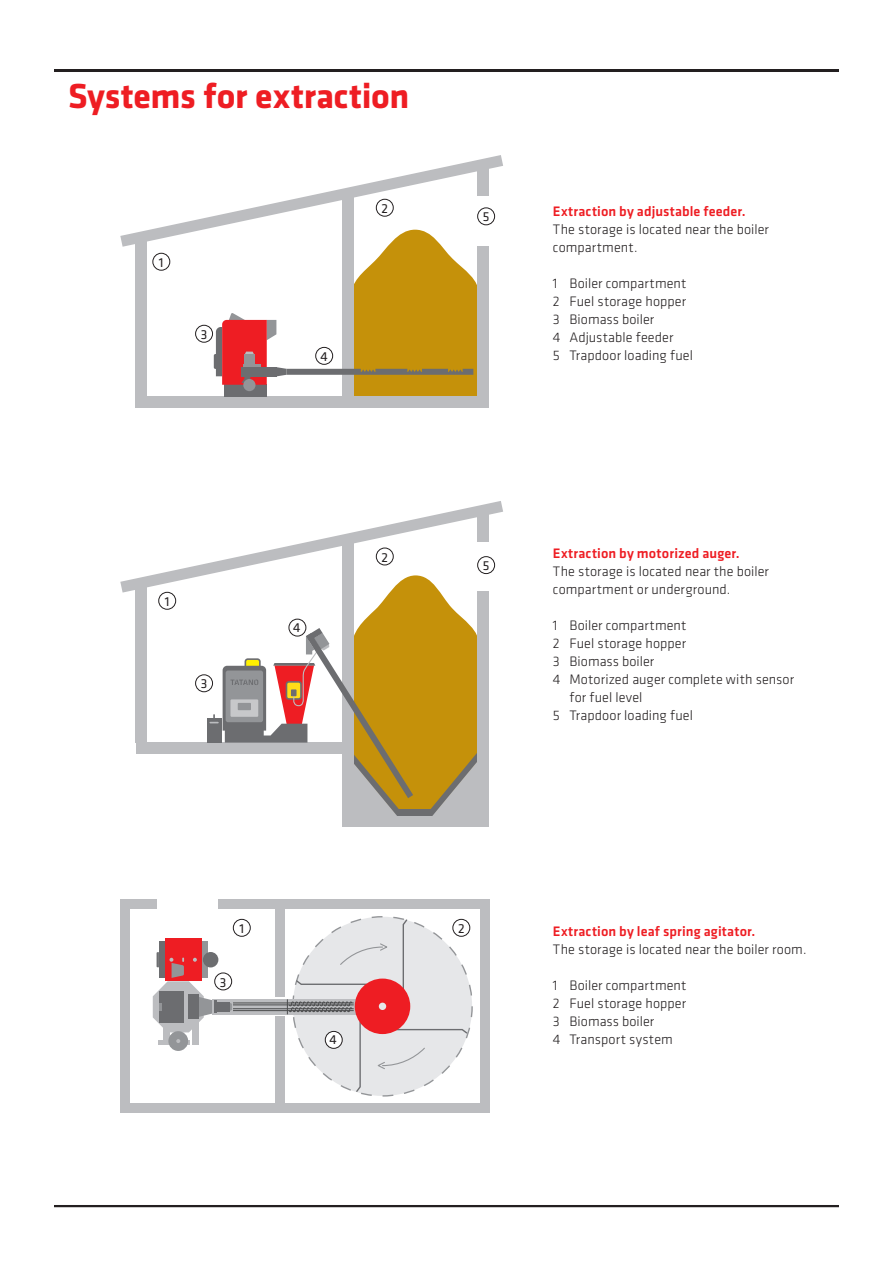
<style>
.page{position:relative;width:893px;height:1263px;background:#fff}
.page>*{position:absolute;margin:0;border:0;box-sizing:border-box;transform-origin:0 0}
.t1{font:700 36px "Klavika";letter-spacing:-.005em;color:#ee1d23}
.t2{font:300 14.25px/18px "Klavika";letter-spacing:.005em;color:#231f20}
.t3{font:500 14.25px "Klavika";letter-spacing:.015em;color:#ee1d23}
.t4{font:13.5px "Klavika";color:#231f20}
</style>
<div class="page">
<div style="left:218px;top:899px;width:267px;height:10px;background:#bcbdc0"></div>
<div style="left:120px;top:899px;width:37px;height:10px;background:#bcbdc0"></div>
<div style="left:480px;top:899px;width:9px;height:214px;background:#bcbdc0"></div>
<div style="left:120px;top:899px;width:10px;height:214px;background:#bcbdc0"></div>
<div style="left:276px;top:1016px;width:9px;height:97px;background:#bcbdc0"></div>
<div style="left:276px;top:899px;width:9px;height:98px;background:#bcbdc0"></div>
<div style="left:121px;top:1104px;width:364px;height:9px;background:#bcbdc0"></div>
<hr style="left:158px;top:1040px;width:32px;height:4px;background:#bcbdc0">
<div style="left:293px;top:917px;width:179px;height:179px;background:#e6e7e9;border-radius:50%"></div>
<div style="left:201px;top:941px;width:7px;height:37px;background:#939598"></div>
<div style="left:159px;top:941px;width:7px;height:37px;background:#6c6d70"></div>
<div style="left:165px;top:939px;width:36px;height:42px;background:#ee1d23"></div>
<div style="left:203px;top:952px;width:15px;height:15px;background:#6c6d70;border-radius:50%"></div>
<svg style="left:217px;top:999px;width:139px;height:15px"></svg>
<svg style="left:229px;top:1002px;width:3px;height:10px"></svg>
<div style="left:217px;top:1002px;width:12px;height:10px;background:#6c6d70"></div>
<div style="left:193px;top:1020px;width:6px;height:24px;background:#bcbdc0"></div>
<hr style="left:233px;top:1002px;width:121px;height:1px;background:#4b4c4d">
<hr style="left:233px;top:1004px;width:121px;height:1px;background:#4b4c4d">
<hr style="left:233px;top:1008px;width:121px;height:1px;background:#4b4c4d">
<hr style="left:233px;top:1010px;width:121px;height:1px;background:#4b4c4d">
<svg style="left:287px;top:999px;width:65px;height:15px"></svg>
<svg style="left:402px;top:918px;width:6px;height:70px"></svg>
<svg style="left:396px;top:1028px;width:73px;height:7px"></svg>
<svg style="left:356px;top:1020px;width:5px;height:72px"></svg>
<svg style="left:295px;top:979px;width:73px;height:6px"></svg>
<svg style="left:153px;top:952px;width:64px;height:80px"></svg>
<div style="left:355px;top:978px;width:55px;height:56px;background:#ee1d23;border-radius:50%"></div>
<div style="left:379px;top:1003px;width:7px;height:7px;background:#e6e7e9;border-radius:50%"></div>
<div style="left:188px;top:995px;width:11px;height:24px;background:#6c6d70"></div>
<div style="left:163px;top:1026px;width:6px;height:14px;background:#bcbdc0"></div>
<div style="left:168px;top:1031px;width:20px;height:20px;background:#939598;border-radius:50%"></div>
<svg style="left:176px;top:1039px;width:4px;height:4px"></svg>
<svg style="left:340px;top:943px;width:47px;height:22px"></svg>
<svg style="left:377px;top:1047px;width:48px;height:22px"></svg>
<div style="left:136px;top:397px;width:350px;height:11px;background:#bcbdc0"></div>
<div style="left:478px;top:246px;width:11px;height:162px;background:#bcbdc0"></div>
<svg style="left:120px;top:155px;width:383px;height:243px"></svg>
<svg style="left:120px;top:501px;width:383px;height:326px"></svg>
<div style="left:452px;top:919px;width:18px;height:18px;border:1px solid #231f20;border-radius:50%"></div>
<div style="left:233px;top:919px;width:18px;height:18px;border:1px solid #231f20;border-radius:50%"></div>
<div style="left:215px;top:973px;width:17px;height:17px;background:#fff;border-radius:50%"></div>
<div style="left:214px;top:972px;width:18px;height:18px;border:1px solid #231f20;border-radius:50%"></div>
<div style="left:325px;top:1031px;width:17px;height:17px;background:#fff;border-radius:50%"></div>
<div style="left:325px;top:1031px;width:18px;height:18px;border:1px solid #231f20;border-radius:50%"></div>
<div style="left:376px;top:199px;width:17px;height:17px;background:#fff;border-radius:50%"></div>
<div style="left:376px;top:199px;width:18px;height:18px;border:1px solid #231f20;border-radius:50%"></div>
<div style="left:153px;top:253px;width:17px;height:17px;background:#fff;border-radius:50%"></div>
<div style="left:152px;top:253px;width:18px;height:18px;border:1px solid #231f20;border-radius:50%"></div>
<div style="left:196px;top:325px;width:17px;height:17px;background:#fff;border-radius:50%"></div>
<div style="left:195px;top:325px;width:18px;height:18px;border:1px solid #231f20;border-radius:50%"></div>
<div style="left:316px;top:347px;width:17px;height:17px;background:#fff;border-radius:50%"></div>
<div style="left:315px;top:347px;width:18px;height:18px;border:1px solid #231f20;border-radius:50%"></div>
<div style="left:478px;top:208px;width:17px;height:17px;background:#fff;border-radius:50%"></div>
<div style="left:477px;top:207px;width:18px;height:18px;border:1px solid #231f20;border-radius:50%"></div>
<div style="left:376px;top:548px;width:17px;height:17px;background:#fff;border-radius:50%"></div>
<div style="left:376px;top:548px;width:18px;height:17px;border:1px solid #231f20;border-radius:50%"></div>
<div style="left:159px;top:592px;width:17px;height:17px;background:#fff;border-radius:50%"></div>
<div style="left:158px;top:592px;width:18px;height:18px;border:1px solid #231f20;border-radius:50%"></div>
<div style="left:196px;top:675px;width:17px;height:17px;background:#fff;border-radius:50%"></div>
<div style="left:195px;top:674px;width:18px;height:18px;border:1px solid #231f20;border-radius:50%"></div>
<div style="left:289px;top:619px;width:17px;height:17px;background:#fff;border-radius:50%"></div>
<div style="left:288px;top:619px;width:18px;height:17px;border:1px solid #231f20;border-radius:50%"></div>
<div style="left:478px;top:557px;width:17px;height:17px;background:#fff;border-radius:50%"></div>
<div style="left:477px;top:556px;width:18px;height:18px;border:1px solid #231f20;border-radius:50%"></div>
<hr style="left:54px;top:69px;width:785px;height:3px;background:#231f20">
<hr style="left:54px;top:1205px;width:785px;height:2px;background:#231f20">
<h1 class="t1" style="left:68px;top:70px;width:343px">Systems for extraction</h1>
<p class="t4" style="left:159px;top:253px;width:6px">1</p>
<p class="t4" style="left:201px;top:325px;width:8px">3</p>
<p class="t4" style="left:165px;top:592px;width:6px">1</p>
<p class="t4" style="left:201px;top:674px;width:8px">3</p>
<p class="t4" style="left:381px;top:199px;width:8px">2</p>
<p class="t4" style="left:321px;top:348px;width:9px">4</p>
<p class="t4" style="left:293px;top:619px;width:9px">4</p>
<p class="t4" style="left:381px;top:548px;width:8px">2</p>
<p class="t4" style="left:483px;top:208px;width:8px">5</p>
<p class="t3" style="left:553px;top:202px;width:194px">Extraction by adjustable feeder.</p>
<p class="t2" style="left:553px;top:220px;width:218px">The storage is located near the boiler compartment.</p>
<p class="t2" style="left:553px;top:274px;width:141px">1 Boiler compartment<br>2 Fuel storage hopper<br>3 Biomass boiler<br>4 Adjustable feeder<br>5 Trapdoor loading fuel</p>
<p class="t4" style="left:483px;top:557px;width:8px">5</p>
<p class="t3" style="left:553px;top:544px;width:188px">Extraction by motorized auger.</p>
<p class="t2" style="left:553px;top:562px;width:218px">The storage is located near the boiler compartment or underground.</p>
<p class="t2" style="left:553px;top:616px;width:135px">1 Boiler compartment</p>
<p class="t2" style="left:553px;top:634px;width:135px">2 Fuel storage hopper</p>
<p class="t2" style="left:553px;top:652px;width:103px">3 Biomass boiler</p>
<p class="t2" style="left:553px;top:670px;width:243px">4 Motorized auger complete with sensor</p>
<p class="t2" style="left:569px;top:688px;width:75px">for fuel level</p>
<p class="t2" style="left:553px;top:706px;width:141px">5 Trapdoor loading fuel</p>
<p class="t4" style="left:239px;top:919px;width:6px">1</p>
<p class="t4" style="left:458px;top:919px;width:8px">2</p>
<p class="t4" style="left:220px;top:973px;width:8px">3</p>
<p class="t4" style="left:330px;top:1031px;width:9px">4</p>
<p class="t3" style="left:553px;top:922px;width:204px">Extraction by leaf spring agitator.</p>
<p class="t2" style="left:553px;top:940px;width:255px">The storage is located near the boiler room.</p>
<p class="t2" style="left:553px;top:976px;width:135px">1 Boiler compartment<br>2 Fuel storage hopper<br>3 Biomass boiler<br>4 Transport system</p>
</div>
